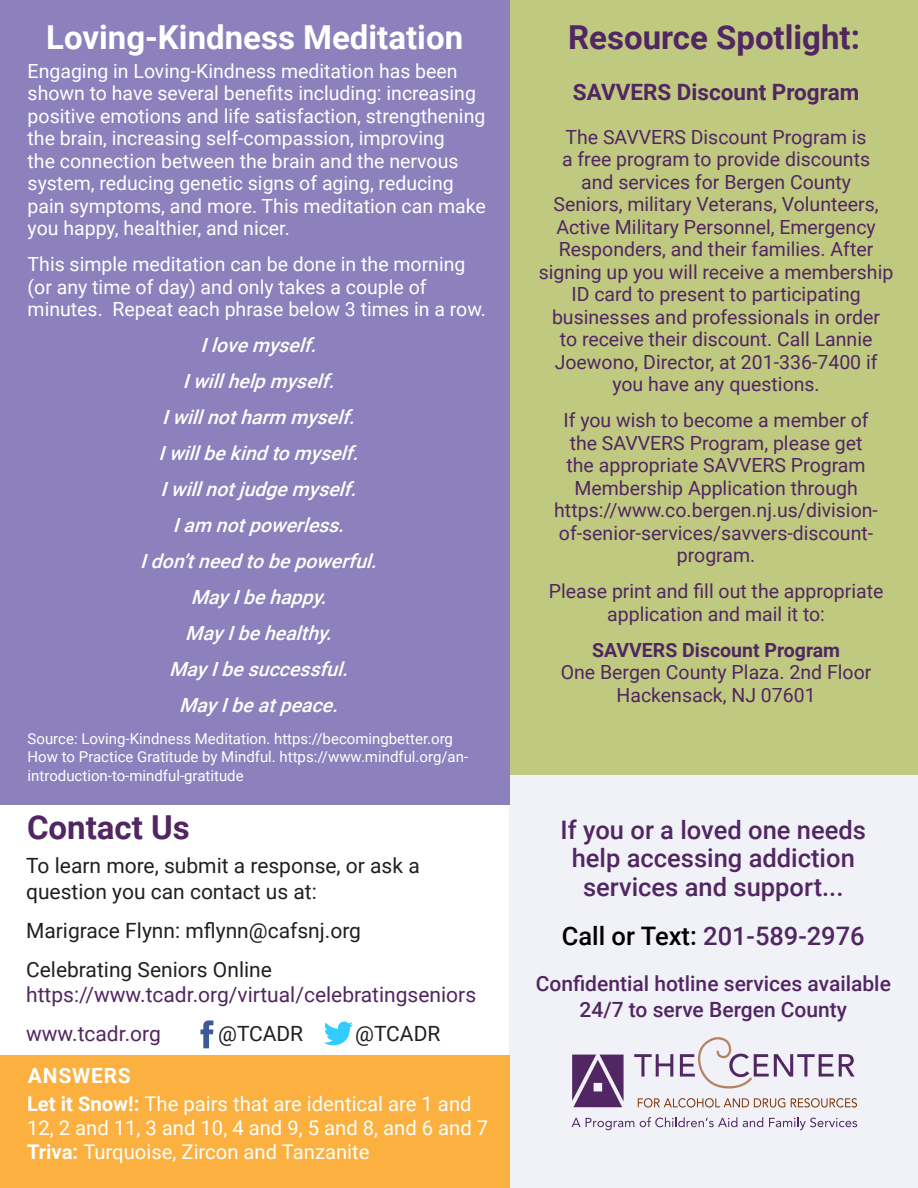
<style>
.page{position:relative;width:918px;height:1188px;background:#fff}
.page>*{position:absolute;margin:0;border:0;box-sizing:border-box;transform-origin:0 0}
.body{font:700 33px "Roboto";color:#512662}
.body-2{font:700 33px "Roboto";color:#fff}
.sub_title{font:500 25.5px/28.5px "Roboto";color:#512662;text-align:center}
.body-3{font:700 22.5px "Roboto";color:#512662}
.body-4{font:21px/25.5px "Roboto";color:#231f20}
.body-5{font:21px/25.5px "Roboto";color:#512662}
.sub_title-2{font:500 21px/25.5px "Roboto";color:#512662;text-align:center}
.body-6{font:700 21px "Roboto";letter-spacing:.035em;color:#fff}
.body-7{font:20.25px/24px "Roboto";color:#fff}
.body-8{font:19.5px/22.5px "Roboto";color:#512662;text-align:center}
.numbered{font:19.5px/22.5px "Roboto";color:#fff}
.numbered-2{font:italic 500 19.5px "Roboto";color:#fff}
.body-9{font:700 19.5px "Roboto";color:#512662}
.numbered-3{font:15px/18px "Roboto";color:#fff}
.s1{color:#231f20}
.s2{font-weight:700}
.s3{color:#000}
</style>
<div class="page">
<div style="left:509px;top:774px;width:409px;height:414px;background:#f1f1f8"></div>
<div style="left:509px;top:0;width:409px;height:774px;background:#bfc97f"></div>
<div style="left:0;top:0;width:509px;height:805px;background:#8c81bd"></div>
<div style="left:0;top:1055px;width:509px;height:133px;background:#fbb03f"></div>
<svg style="left:200px;top:1020px;width:13px;height:28px"></svg>
<svg style="left:324px;top:1022px;width:29px;height:24px"></svg>
<svg style="left:572px;top:1118px;width:62px;height:12px"></svg>
<svg style="left:640px;top:1117px;width:97px;height:10px"></svg>
<svg style="left:743px;top:1117px;width:20px;height:10px"></svg>
<svg style="left:769px;top:1117px;width:88px;height:13px"></svg>
<svg style="left:638px;top:1098px;width:147px;height:10px"></svg>
<svg style="left:791px;top:1098px;width:66px;height:10px"></svg>
<svg style="left:572px;top:1055px;width:52px;height:52px;background:#704d7f"></svg>
<svg style="left:634px;top:1054px;width:39px;height:23px"></svg>
<svg style="left:680px;top:1037px;width:175px;height:52px"></svg>
<p class="body-2" style="left:46px;top:14px;width:419px">Loving-Kindness Meditation</p>
<p class="body" style="left:568px;top:14px;width:293px">Resource Spotlight:</p>
<p class="numbered" style="left:28px;top:59px;width:460px">Engaging in Loving-Kindness meditation has been shown to have several benefits including: increasing positive emotions and life satisfaction, strengthening the brain, increasing self-compassion, improving<br>the connection between the brain and the nervous system, reducing genetic signs of aging, reducing pain symptoms, and more. This meditation can make you happy, healthier, and nicer.</p>
<p class="numbered" style="left:28px;top:252px;width:460px">This simple meditation can be done in the morning (or any time of day) and only takes a couple of minutes. Repeat each phrase below 3 times in a row.</p>
<p class="numbered-2" style="left:201px;top:332px;width:124px">Ilovemyself.</p>
<p class="numbered-2" style="left:183px;top:368px;width:160px">Iwillhelpmyself.</p>
<p class="numbered-2" style="left:162px;top:404px;width:201px">Iwillnotharm myself.</p>
<p class="numbered-2" style="left:159px;top:440px;width:208px">Iwillbekindtomyself.</p>
<p class="numbered-2" style="left:161px;top:476px;width:204px">Iwillnotjudgemyself.</p>
<p class="numbered-2" style="left:173px;top:512px;width:180px">Iam notpowerless.</p>
<p class="numbered-2" style="left:140px;top:548px;width:245px">Idon’tneedtobepowerful.</p>
<p class="numbered-2" style="left:191px;top:584px;width:144px">MayIbehappy.</p>
<p class="numbered-2" style="left:185px;top:620px;width:155px">MayIbehealthy.</p>
<p class="numbered-2" style="left:169px;top:656px;width:187px">MayIbesuccessful.</p>
<p class="numbered-2" style="left:179px;top:692px;width:167px">MayIbeatpeace.</p>
<p class="numbered-3" style="left:28px;top:729px;width:442px">Source: Loving-Kindness Meditation. https://becomingbetter.org<br>How to Practice Gratitude by Mindful. https://www.mindful.org/an-</p>
<p class="numbered-3" style="left:28px;top:767px;width:218px">introduction-to-mindful-gratitude</p>
<p class="body" style="left:27px;top:804px;width:164px">Contact Us</p>
<p class="body-4" style="left:26px;top:852px;width:395px">To learn more, submit a response, or ask a question you can contact us at:</p>
<p class="body-4" style="left:26px;top:917px;width:336px">Marigrace Flynn: mflynn@cafsnj.org</p>
<p class="body-5" style="left:26px;top:956px;width:452px"><span class="s1">Celebrating Seniors Online </span>https://www.tcadr.org/virtual/celebratingseniors</p>
<p class="body-5" style="left:26px;top:1020px;width:136px">www.tcadr.org</p>
<p class="body-4" style="left:218px;top:1020px;width:87px">@TCADR</p>
<p class="body-4" style="left:355px;top:1020px;width:87px">@TCADR</p>
<p class="body-6" style="left:28px;top:1061px;width:104px">ANSWERS</p>
<p class="body-7" style="left:27px;top:1091px;width:463px"><span class="s2">Let it Snow!:</span> The pairs that are identical are 1 and<br>12, 2 and 11, 3 and 10, 4 and 9, 5 and 8, and 6 and 7<br><span class="s2">Triva:</span> Turquoise, Zircon and Tanzanite</p>
<p class="body-3" style="left:573px;top:77px;width:288px">SAVVERS Discount Program</p>
<p class="body-8" style="left:539px;top:125px;width:356px">The SAVVERS Discount Program is<br>a free program to provide discounts<br>and services for Bergen County<br>Seniors, military Veterans, Volunteers, Active Military Personnel, Emergency Responders, and their families. After signing up you will receive a membership ID card to present to participating businesses and professionals in order<br>to receive their discount. Call Lannie Joewono, Director, at 201-336-7400 if you have any questions.</p>
<p class="body-8" style="left:554px;top:409px;width:325px">If you wish to become a member of the SAVVERS Program, please get the appropriate SAVVERS Program<br>Membership Application through https://www.co.bergen.nj.us/division&shy;of-senior-services/savvers-discount&shy;program.</p>
<p class="body-8" style="left:549px;top:580px;width:336px">Please print and fill out the appropriate application and mail it to:</p>
<p class="body-9" style="left:592px;top:636px;width:250px">SAVVERS Discount Program</p>
<p class="body-8" style="left:561px;top:661px;width:312px">One Bergen County Plaza. 2nd Floor</p>
<p class="body-8" style="left:617px;top:683px;width:201px">Hackensack, NJ 07601</p>
<p class="sub_title" style="left:561px;top:815px;width:307px">If you or a loved one needs help accessing addiction services and support...</p>
<p class="sub_title" style="left:562px;top:920px;width:304px"><span class="s3">Call or Text:</span> 201-589-2976</p>
<p class="sub_title-2" style="left:536px;top:970px;width:357px">Confidential hotline services available<br>24/7 to serve Bergen County</p>
</div>
